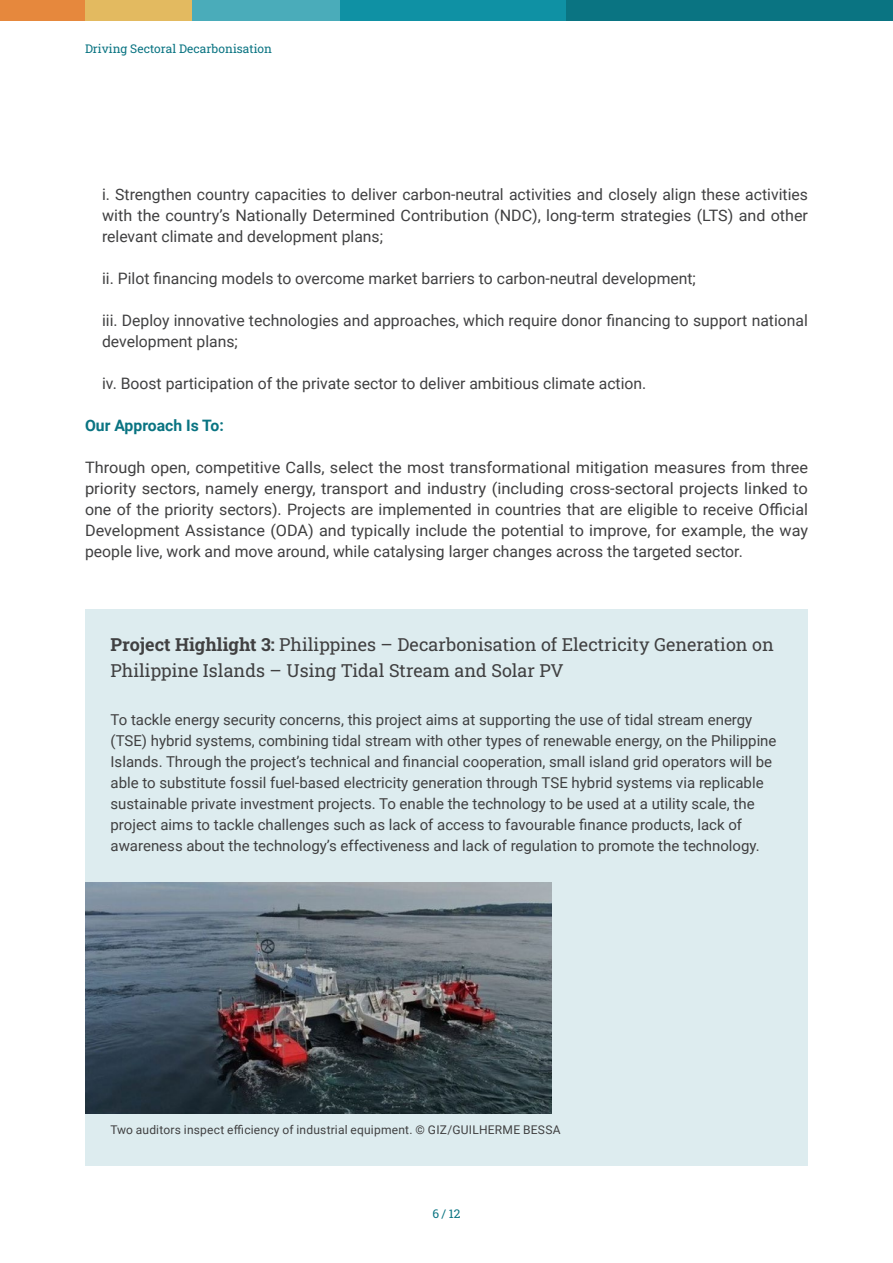
<style>
.page{position:relative;width:893px;height:1263px;background:#fff}
.page>*{position:absolute;margin:0;border:0;box-sizing:border-box;transform-origin:0 0}
.t1{font:18px/25.5px "Roboto Slab";color:#404041}
.t2{font:15.75px/21px "Roboto";color:#404041;text-align:justify}
.t3{font:700 15.75px "Roboto";color:#0a7482}
.t4{font:15px/21px "Roboto";color:#404041}
.t5{font:12px "Roboto";letter-spacing:.02em;color:#404041}
.t6{font:12px "Roboto Slab";color:#0a7482}
.s1{font-weight:700}
</style>
<div class="page">
<div style="left:566px;top:0;width:327px;height:21px;background:#0a7482"></div>
<div style="left:0;top:0;width:85px;height:21px;background:#e6883d"></div>
<div style="left:191px;top:0;width:149px;height:21px;background:#4aacba"></div>
<div style="left:340px;top:0;width:226px;height:21px;background:#0f91a4"></div>
<div style="left:85px;top:0;width:106px;height:21px;background:#e3ba60"></div>
<div style="left:85px;top:609px;width:723px;height:557px;background:#ddecef"></div>
<img style="left:85px;top:882px;width:467px;height:231px">
<p class="t6" style="left:85px;top:43px;width:188px">Driving Sectoral Decarbonisation</p>
<p class="t2" style="left:102px;top:183px;width:707px">i. Strengthen country capacities to deliver carbon-neutral activities and closely align these activities with the country’s Nationally Determined Contribution (NDC), long-term strategies (LTS) and other relevant climate and development plans;</p>
<p class="t2" style="left:102px;top:267px;width:595px">ii. Pilot financing models to overcome market barriers to carbon-neutral development;</p>
<p class="t2" style="left:102px;top:309px;width:707px">iii. Deploy innovative technologies and approaches, which require donor financing to support national development plans;</p>
<p class="t2" style="left:102px;top:373px;width:546px">iv. Boost participation of the private sector to deliver ambitious climate action.</p>
<p class="t3" style="left:85px;top:418px;width:140px">Our Approach Is To:</p>
<p class="t2" style="left:85px;top:457px;width:724px">Through open, competitive Calls, select the most transformational mitigation measures from three priority sectors, namely energy, transport and industry (including cross-sectoral projects linked to one of the priority sectors). Projects are implemented in countries that are eligible to receive Official Development Assistance (ODA) and typically include the potential to improve, for example, the way people live, work and move around, while catalysing larger changes across the targeted sector.</p>
<p class="t1" style="left:111px;top:631px;width:665px"><span class="s1">Project Highlight 3:</span> Philippines – Decarbonisation of Electricity Generation on<br>Philippine Islands – Using Tidal Stream and Solar PV</p>
<p class="t4" style="left:111px;top:710px;width:667px">To tackle energy security concerns, this project aims at supporting the use of tidal stream energy (TSE) hybrid systems, combining tidal stream with other types of renewable energy, on the Philippine Islands. Through the project’s technical and financial cooperation, small island grid operators will be able to substitute fossil fuel-based electricity generation through TSE hybrid systems via replicable sustainable private investment projects. To enable the technology to be used at a utility scale, the project aims to tackle challenges such as lack of access to favourable finance products, lack of awareness about the technology’s effectiveness and lack of regulation to promote the technology.</p>
<p class="t5" style="left:111px;top:1121px;width:452px">Two auditors inspect efficiency of industrial equipment. © GIZ/GUILHERME BESSA</p>
<p class="t6" style="left:432px;top:1205px;width:29px">6 / 12</p>
</div>
